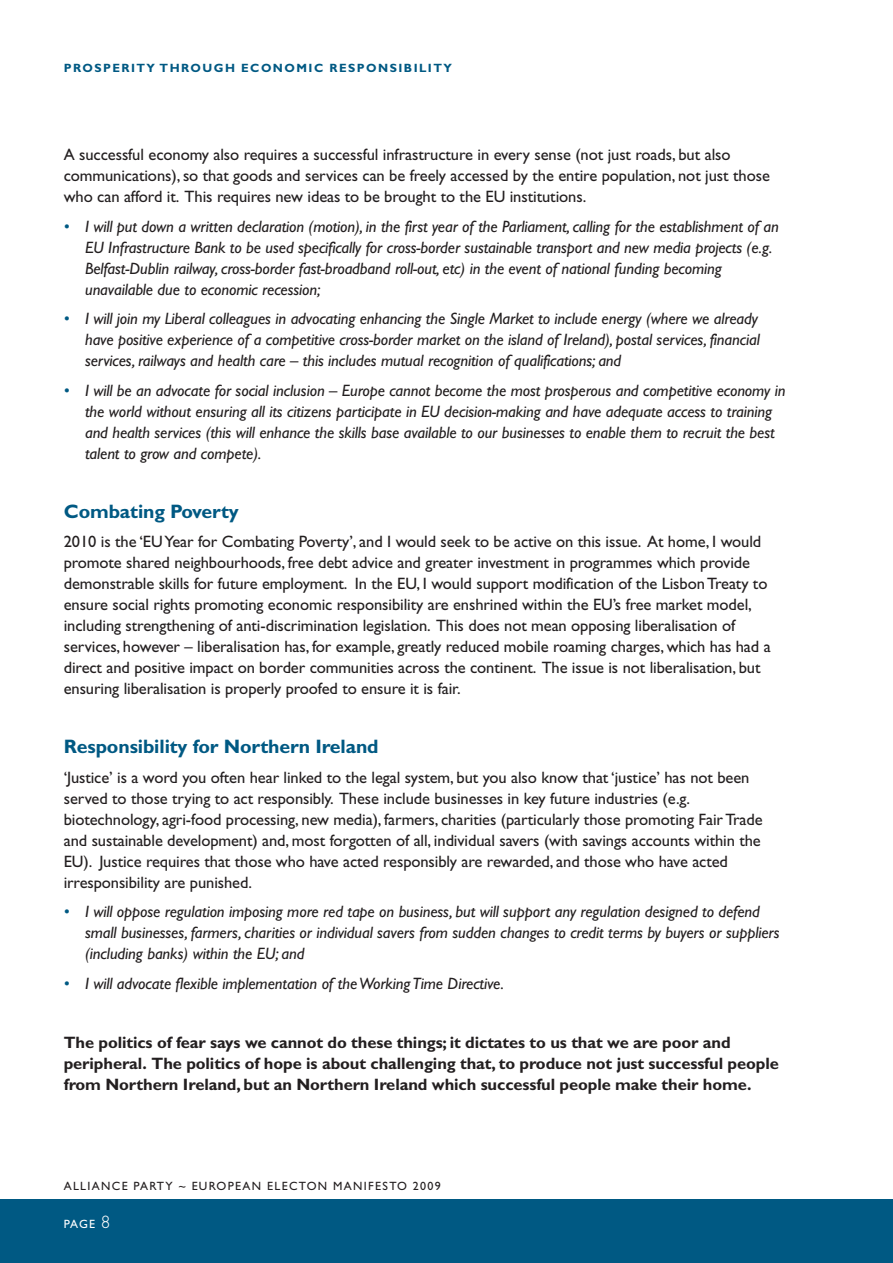
<style>
.page{position:relative;width:893px;height:1263px;background:#fff}
.page>*{position:absolute;margin:0;border:0;box-sizing:border-box;transform-origin:0 0}
.t1{font:700 19.5px "Gill Sans";letter-spacing:-.005em;color:#005983}
.t2{font:16.5px/21px "Gill Sans";letter-spacing:-.005em;color:#231f20}
.t3{font:italic 16.5px/21px "Gill Sans";letter-spacing:-.005em;color:#231f20}
.t4{font:700 16.5px/21px "Gill Sans";letter-spacing:-.005em;color:#231f20}
.t5{font:12px "Gill Sans";letter-spacing:.11em;color:#231f20}
.t6{font:700 12px "Gill Sans";letter-spacing:.12em;color:#005983}
.t7{font:12px "Gill Sans";color:#fff}
.s1{color:#005983}
.s2{font-weight:300;font-size:18px}
</style>
<div class="page">
<div style="left:0;top:1199px;width:893px;height:64px;background:#005983"></div>
<p class="t6" style="left:64px;top:64px;width:390px">PROSPERITY THROUGH ECONOMIC RESPONSIBILITY</p>
<p class="t2" style="left:64px;top:146px;width:708px">A successful economy also requires a successful infrastructure in every sense (not just roads, but also communications), so that goods and services can be freely accessed by the entire population, not just those who can afford it. This requires new ideas to be brought to the EU institutions.</p>
<p class="t3" style="left:85px;top:217px;width:695px;text-indent:-21px"><span class="s1">•</span> I will put down a written declaration (motion), in the first year of the Parliament, calling for the establishment of an EU Infrastructure Bank to be used specifically for cross-border sustainable transport and new media projects (e.g.<br>Belfast-Dublin railway, cross-border fast-broadband roll-out, etc) in the event of national funding becoming unavailable due to economic recession;</p>
<p class="t3" style="left:85px;top:310px;width:676px;text-align:justify;text-indent:-21px"><span class="s1">•</span> I will join my Liberal colleagues in advocating enhancing the Single Market to include energy (where we already have positive experience of a competitive cross-border market on the island of Ireland), postal services, financial services, railways and health care – this includes mutual recognition of qualifications; and</p>
<p class="t3" style="left:85px;top:381px;width:702px;text-indent:-21px"><span class="s1">•</span> I will be an advocate for social inclusion – Europe cannot become the most prosperous and competitive economy in the world without ensuring all its citizens participate in EU decision-making and have adequate access to training and health services (this will enhance the skills base available to our businesses to enable them to recruit the best talent to grow and compete).</p>
<p class="t1" style="left:64px;top:504px;width:177px">Combating Poverty</p>
<p class="t2" style="left:64px;top:533px;width:708px">2010 is the ‘EU Year for Combating Poverty’, and I would seek to be active on this issue. At home, I would promote shared neighbourhoods, free debt advice and greater investment in programmes which provide demonstrable skills for future employment. In the EU, I would support modification of the Lisbon Treaty to ensure social rights promoting economic responsibility are enshrined within the EU’s free market model, including strengthening of anti-discrimination legislation. This does not mean opposing liberalisation of services, however – liberalisation has, for example, greatly reduced mobile roaming charges, which has had a direct and positive impact on border communities across the continent. The issue is not liberalisation, but ensuring liberalisation is properly proofed to ensure it is fair.</p>
<p class="t1" style="left:64px;top:740px;width:316px">Responsibility for Northern Ireland</p>
<p class="t2" style="left:64px;top:768px;width:700px">‘Justice’ is a word you often hear linked to the legal system, but you also know that ‘justice’ has not been served to those trying to act responsibly. These include businesses in key future industries (e.g. biotechnology, agri-food processing, new media), farmers, charities (particularly those promoting Fair Trade and sustainable development) and, most forgotten of all, individual savers (with savings accounts within the EU). Justice requires that those who have acted responsibly are rewarded, and those who have acted irresponsibility are punished.</p>
<p class="t3" style="left:85px;top:903px;width:696px;text-indent:-21px"><span class="s1">•</span> I will oppose regulation imposing more red tape on business, but will support any regulation designed to defend small businesses, farmers, charities or individual savers from sudden changes to credit terms by buyers or suppliers (including banks) within the EU; and</p>
<p class="t3" style="left:64px;top:974px;width:442px"><span class="s1">•</span> I will advocate flexible implementation of the Working Time Directive.</p>
<p class="t4" style="left:64px;top:1033px;width:716px">The politics of fear says we cannot do these things; it dictates to us that we are poor and peripheral. The politics of hope is about challenging that, to produce not just successful people from Northern Ireland, but an Northern Ireland which successful people make their home.</p>
<p class="t5" style="left:64px;top:1182px;width:379px">ALLIANCE PARTY ~ EUROPEAN ELECTON MANIFESTO 2009</p>
<p class="t7" style="left:64px;top:1220px;width:48px">PAGE <span class="s2">8</span></p>
</div>
